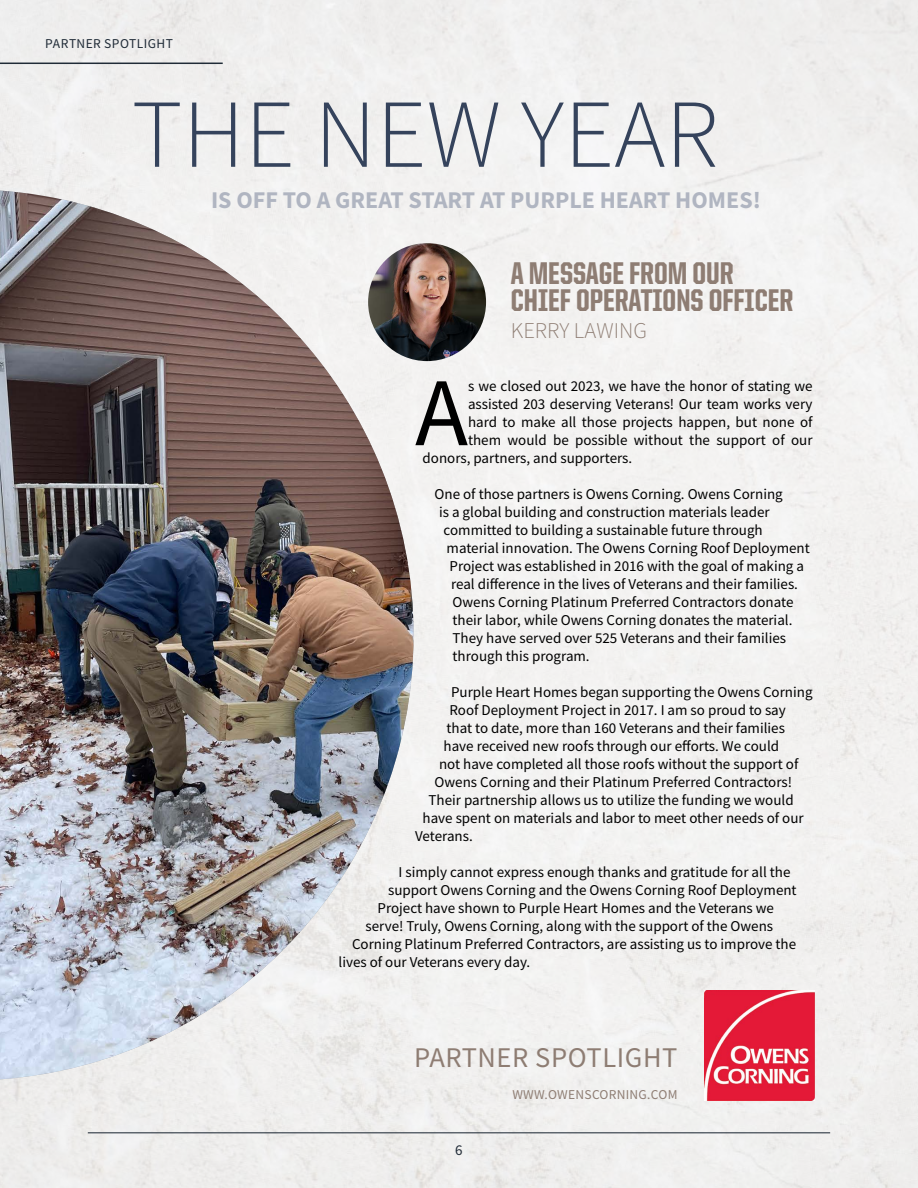
<style>
.page{position:relative;width:918px;height:1188px;background:#f2f1f0}
.page>*{position:absolute;margin:0;border:0;box-sizing:border-box;transform-origin:0 0}
.t1{font:300 97.5px "Source Sans Pro";color:#35435c}
.t2{font:97.35px "Source Sans Pro";color:#000}
.t3{font:800 31.5px/27px "United Sans Cond";color:#8e7d73}
.t4{font:28.5px "Source Sans Pro";letter-spacing:.02em;color:#8e7d73}
.t5{font:700 24px "Source Sans Pro";color:#b0b5c1}
.t6{font:300 22.5px "Source Sans Pro";color:#8e7d73}
.t7{font:15px "Source Sans Pro";color:#000}
.t8{font:15px "Source Sans Pro";color:#202b37}
.t9{font:13.5px "Source Sans Pro";letter-spacing:.02em;color:#8e7d73}
.t10{font:13.5px "Source Sans Pro";letter-spacing:.03em;color:#202b37}
</style>
<div class="page">
<img style="left:0;top:191px;width:414px;height:888px">
<hr style="left:88px;top:1132px;width:742px;height:1px;background:#202b37">
<hr style="left:0;top:63px;width:223px;height:1px;background:#202b37">
<img style="left:704px;top:990px;width:111px;height:110px">
<img style="left:368px;top:243px;width:118px;height:118px;border-radius:59px">
<p class="t10" style="left:45px;top:35px;width:129px">PARTNER SPOTLIGHT</p>
<h1 class="t1" style="left:132px;top:69px;width:588px">THE NEW YEAR</h1>
<h3 class="t5" style="left:211px;top:184px;width:551px">IS OFF TO A GREAT START AT PURPLE HEART HOMES!</h3>
<h3 class="t3" style="left:511px;top:259px;width:284px">A MESSAGE FROM OUR<br>CHIEF OPERATIONS OFFICER</h3>
<h3 class="t6" style="left:511px;top:315px;width:138px">KERRY LAWING</h3>
<h2 class="t2" style="left:415px;top:351px;width:54px">A</h2>
<p class="t7" style="left:468px;top:377px;width:346px">s we closed out 2023, we have the honor of stating we</p>
<p class="t7" style="left:468px;top:395px;width:346px">assisted 203 deserving Veterans! Our team works very</p>
<p class="t7" style="left:468px;top:413px;width:346px">hard to make all those projects happen, but none of</p>
<p class="t7" style="left:468px;top:431px;width:346px">them would be possible without the support of our</p>
<p class="t7" style="left:423px;top:449px;width:211px">donors, partners, and supporters.</p>
<p class="t7" style="left:435px;top:485px;width:350px">One of those partners is Owens Corning. Owens Corning</p>
<p class="t7" style="left:439px;top:503px;width:332px">is a global building and construction materials leader</p>
<p class="t7" style="left:444px;top:521px;width:321px">committed to building a sustainable future through</p>
<p class="t7" style="left:447px;top:539px;width:365px">material innovation. The Owens Corning Roof Deployment</p>
<p class="t7" style="left:450px;top:557px;width:356px">Project was established in 2016 with the goal of making a</p>
<p class="t7" style="left:451px;top:575px;width:348px">real difference in the lives of Veterans and their families.</p>
<p class="t7" style="left:453px;top:593px;width:342px">Owens Corning Platinum Preferred Contractors donate</p>
<p class="t7" style="left:453px;top:611px;width:341px">their labor, while Owens Corning donates the material.</p>
<p class="t7" style="left:453px;top:629px;width:335px">They have served over 525 Veterans and their families</p>
<p class="t7" style="left:453px;top:647px;width:139px">through this program.</p>
<p class="t7" style="left:451px;top:683px;width:363px">Purple Heart Homes began supporting the Owens Corning</p>
<p class="t7" style="left:450px;top:701px;width:338px">Roof Deployment Project in 2017. I am so proud to say</p>
<p class="t7" style="left:447px;top:719px;width:340px">that to date, more than 160 Veterans and their families</p>
<p class="t7" style="left:444px;top:737px;width:337px">have received new roofs through our efforts. We could</p>
<p class="t7" style="left:439px;top:755px;width:361px">not have completed all those roofs without the support of</p>
<p class="t7" style="left:435px;top:773px;width:359px">Owens Corning and their Platinum Preferred Contractors!</p>
<p class="t7" style="left:429px;top:791px;width:367px">Their partnership allows us to utilize the funding we would</p>
<p class="t7" style="left:423px;top:809px;width:383px">have spent on materials and labor to meet other needs of our</p>
<p class="t7" style="left:415px;top:827px;width:59px">Veterans.</p>
<p class="t7" style="left:399px;top:863px;width:393px">I simply cannot express enough thanks and gratitude for all the</p>
<p class="t7" style="left:388px;top:881px;width:410px">support Owens Corning and the Owens Corning Roof Deployment</p>
<p class="t7" style="left:378px;top:899px;width:398px">Project have shown to Purple Heart Homes and the Veterans we</p>
<p class="t7" style="left:366px;top:917px;width:409px">serve! Truly, Owens Corning, along with the support of the Owens</p>
<p class="t7" style="left:352px;top:935px;width:446px">Corning Platinum Preferred Contractors, are assisting us to improve the</p>
<p class="t7" style="left:339px;top:953px;width:193px">lives of our Veterans every day.</p>
<h3 class="t4" style="left:414px;top:1039px;width:265px">PARTNER SPOTLIGHT</h3>
<p class="t9" style="left:512px;top:1086px;width:167px">WWW.OWENSCORNING.COM</p>
<p class="t8" style="left:455px;top:1140px;width:9px">6</p>
</div>
